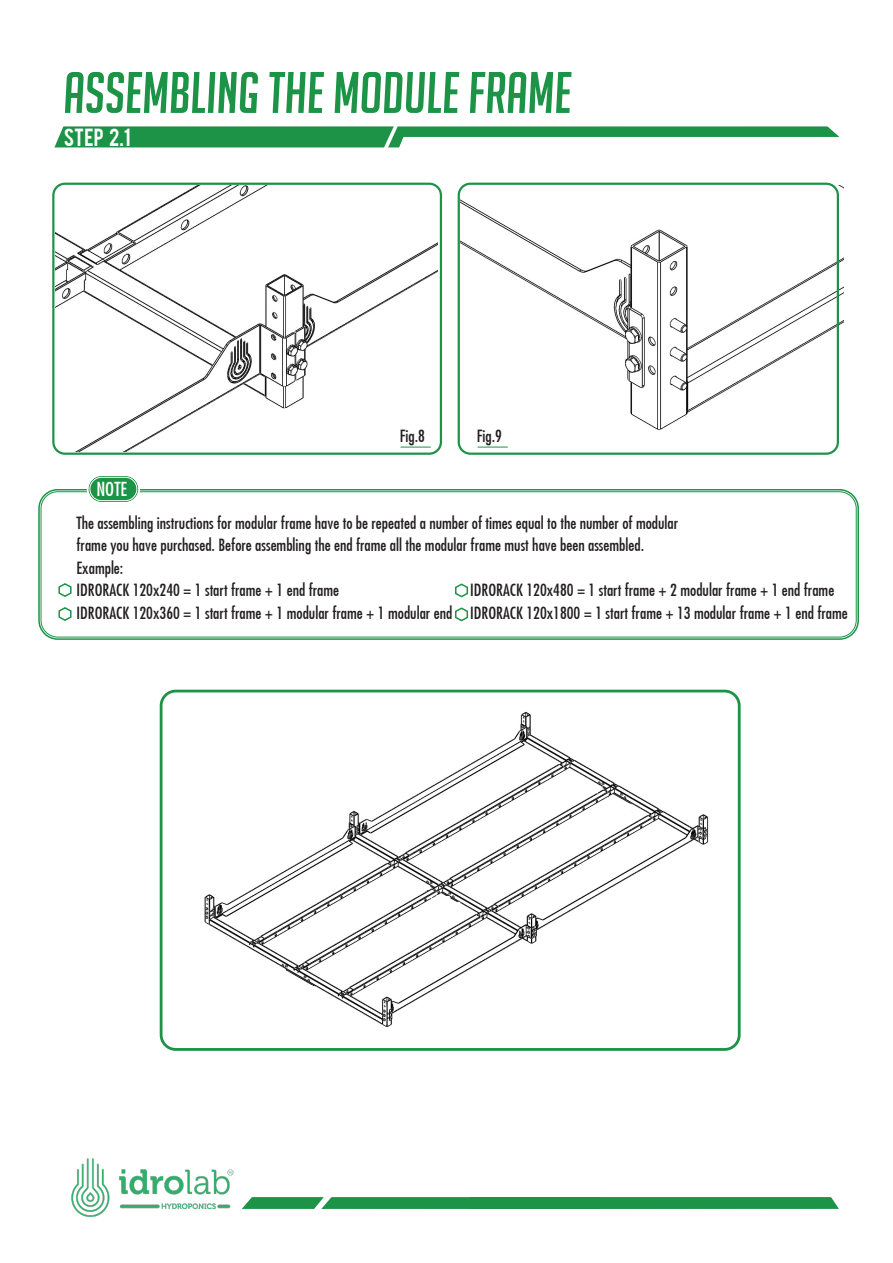
<style>
.page{position:relative;width:893px;height:1263px;background:#fff}
.page>*{position:absolute;margin:0;border:0;box-sizing:border-box;transform-origin:0 0}
.t1{font:italic 57px "Big Noodle Titling";color:#1c9346}
.t2{font:19.5px "Bebas";color:#fff}
.t3{font:500 condensed 18.9px "Futura";color:#fff}
.t4{font:500 condensed 16.5px/22.5px "Futura";color:#231f20}
</style>
<div class="page">
<svg style="left:242px;top:1197px;width:597px;height:12px;background:#24964c"></svg>
<img style="left:71px;top:1158px;width:163px;height:59px">
<svg style="left:54px;top:126px;width:785px;height:21px"></svg>
<div style="left:38px;top:489px;width:821px;height:151px;border:2px solid #1c9346;border-radius:19px"></div>
<div style="left:41px;top:491px;width:815px;height:146px;border:1px solid #1c9346;border-radius:17px"></div>
<div style="left:88px;top:476px;width:50px;height:26px;background:#1c9346;border-radius:13px"></div>
<div style="left:87px;top:474px;width:53px;height:30px;border:2px solid #fff;border-radius:14px"></div>
<div style="left:90px;top:477px;width:47px;height:24px;border:1px solid #fff;border-radius:12px"></div>
<svg style="left:58px;top:583px;width:14px;height:14px"></svg>
<svg style="left:455px;top:583px;width:14px;height:15px"></svg>
<svg style="left:58px;top:607px;width:14px;height:14px"></svg>
<svg style="left:455px;top:607px;width:14px;height:15px"></svg>
<img style="left:160px;top:711px;width:577px;height:336px">
<div style="left:160px;top:690px;width:581px;height:361px;border:3px solid #1c9346;border-radius:15px"></div>
<img style="left:55px;top:186px;width:383px;height:266px">
<div style="left:52px;top:183px;width:390px;height:272px;border:2px solid #1c9346;border-radius:12px"></div>
<img style="left:461px;top:185px;width:382px;height:267px">
<div style="left:458px;top:183px;width:381px;height:272px;border:2px solid #1c9346;border-radius:12px"></div>
<hr style="left:400px;top:447px;width:31px;height:1px;background:#1c9346">
<hr style="left:478px;top:447px;width:30px;height:1px;background:#1c9346">
<h1 class="t1" style="left:64px;top:62px;width:509px">ASSEMBLING THE MODULE FRAME</h1>
<p class="t2" style="left:64px;top:123px;width:68px">STEP 2.1</p>
<p class="t4" style="left:400px;top:424px;width:27px">Fig.8</p>
<p class="t4" style="left:477px;top:424px;width:27px">Fig.9</p>
<p class="t3" style="left:96px;top:478px;width:32px">NOTE</p>
<p class="t4" style="left:76px;top:511px;width:603px">The assembling instructions for modular frame have to be repeated a number of times equal to the number of modular frame you have purchased. Before assembling the end frame all the modular frame must have been assembled.<br>Example:<br>IDRORACK 120x240 = 1 start frame + 1 end frame<br>IDRORACK 120x360 = 1 start frame + 1 modular frame + 1 modular end</p>
<p class="t4" style="left:470px;top:579px;width:379px">IDRORACK 120x480 = 1 start frame + 2 modular frame + 1 end frame<br>IDRORACK 120x1800 = 1 start frame + 13 modular frame + 1 end frame</p>
</div>
